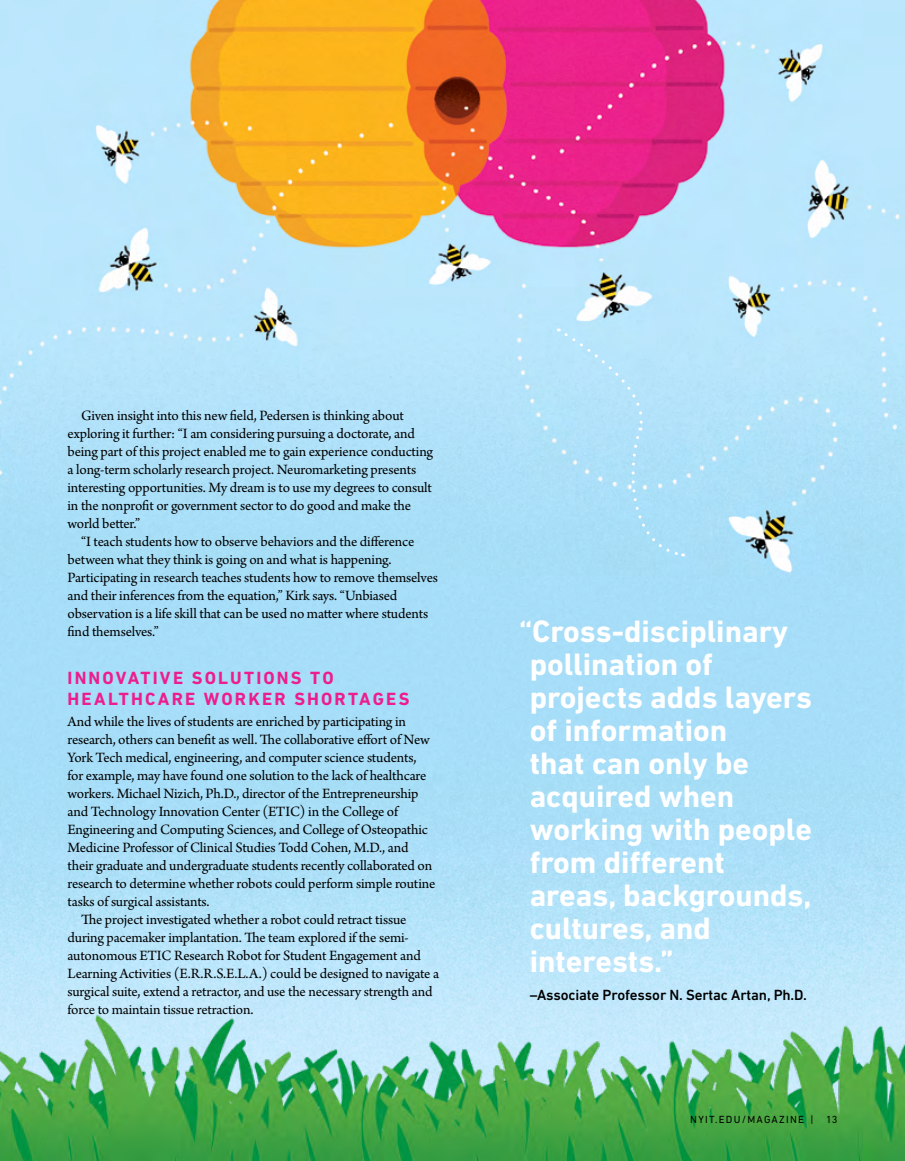
<style>
.page{position:relative;width:905px;height:1161px;background:#fff}
.page>*{position:absolute;margin:0;border:0;box-sizing:border-box;transform-origin:0 0}
.t1{font:700 31.5px/33px "DIN Next LT Pro";color:#fff}
.t2{font:700 18px/21px "DIN Next LT Pro";letter-spacing:.12em;color:#ed1d8d}
.t3{font:15px/18px "Arno Pro";letter-spacing:-.01em;color:#000}
.t4{font:500 15px "DIN Next LT Pro";letter-spacing:-.01em;color:#000}
.t5{font:10.5px "DIN Next LT Pro";letter-spacing:.12em;color:#000}
</style>
<div class="page">
<img style="left:0;top:0;width:904px;height:987px">
<svg style="left:558px;top:328px;width:125px;height:230px;background:#b0e1f9"></svg>
<img style="left:0;top:987px;width:904px;height:174px">
<p class="t3" style="left:68px;top:407px;width:367px;text-indent:14px">Given insight into this new field, Pedersen is thinking about exploring it further: “I am considering pursuing a doctorate, and being part of this project enabled me to gain experience conducting a long-term scholarly research project. Neuromarketing presents interesting opportunities. My dream is to use my degrees to consult in the nonprofit or government sector to do good and make the world better.”</p>
<p class="t3" style="left:68px;top:533px;width:372px;text-indent:14px">“I teach students how to observe behaviors and the difference between what they think is going on and what is happening.<br>Participating in research teaches students how to remove themselves and their inferences from the equation,” Kirk says. “Unbiased observation is a life skill that can be used no matter where students find themselves.”</p>
<p class="t2" style="left:68px;top:667px;width:343px">INNOVATIVE SOLUTIONS TO<br>HEALTHCARE WORKER SHORTAGES</p>
<p class="t3" style="left:68px;top:713px;width:340px">And while the lives of students are enriched by participating in</p>
<p class="t3" style="left:68px;top:731px;width:363px">research, others can benefit as well. The collaborative effort of New</p>
<p class="t3" style="left:68px;top:749px;width:350px">York Tech medical, engineering, and computer science students,</p>
<p class="t3" style="left:68px;top:767px;width:360px">for example, may have found one solution to the lack of healthcare</p>
<p class="t3" style="left:68px;top:785px;width:352px">workers. Michael Nizich, Ph.D., director of the Entrepreneurship</p>
<p class="t3" style="left:68px;top:803px;width:332px">and Technology Innovation Center (ETIC) in the College of</p>
<p class="t3" style="left:68px;top:821px;width:362px">Engineering and Computing Sciences, and College of Osteopathic</p>
<p class="t3" style="left:68px;top:839px;width:342px">Medicine Professor of Clinical Studies Todd Cohen, M.D., and</p>
<p class="t3" style="left:68px;top:857px;width:366px">their graduate and undergraduate students recently collaborated on</p>
<p class="t3" style="left:68px;top:875px;width:369px">research to determine whether robots could perform simple routine</p>
<p class="t3" style="left:68px;top:893px;width:144px">tasks of surgical assistants.</p>
<p class="t3" style="left:81px;top:911px;width:327px">The project investigated whether a robot could retract tissue</p>
<p class="t3" style="left:68px;top:929px;width:343px">during pacemaker implantation. The team explored if the semi-</p>
<p class="t3" style="left:68px;top:947px;width:355px">autonomous ETIC Research Robot for Student Engagement and</p>
<p class="t3" style="left:68px;top:965px;width:373px">Learning Activities (E.R.R.S.E.L.A.) could be designed to navigate a</p>
<p class="t3" style="left:68px;top:983px;width:366px">surgical suite, extend a retractor, and use the necessary strength and</p>
<p class="t3" style="left:68px;top:1001px;width:187px">force to maintain tissue retraction.</p>
<h1 class="t1" style="left:529px;top:614px;width:284px;text-indent:-11px">“Cross-disciplinary pollination of projects adds layers of information<br>that can only be acquired when working with people from different areas, backgrounds, cultures, and interests.”</h1>
<p class="t4" style="left:529px;top:986px;width:279px">–Associate Professor N. Sertac Artan, Ph.D.</p>
<p class="t5" style="left:690px;top:1113px;width:149px">NYIT.EDU/MAGAZINE | 13</p>
</div>
